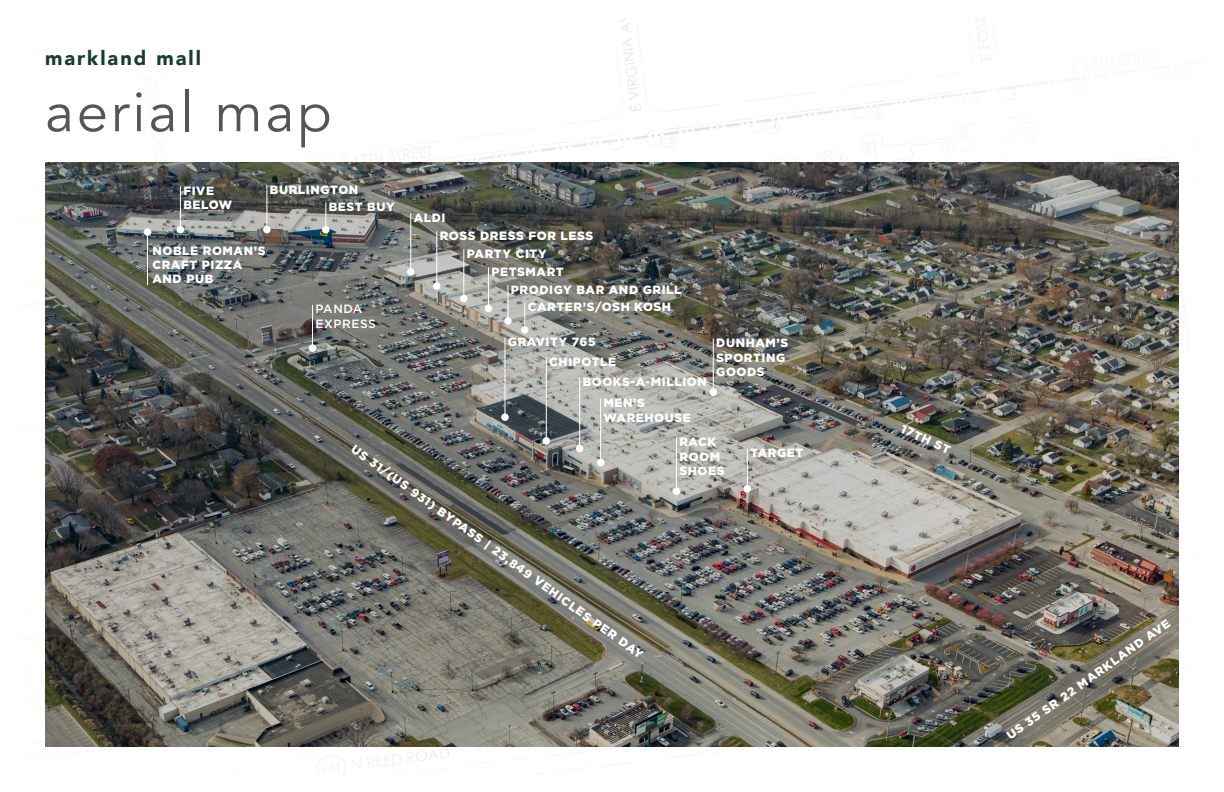
<style>
.page{position:relative;width:1224px;height:792px;background:#fff}
.page>*{position:absolute;margin:0;border:0;box-sizing:border-box;transform-origin:0 0}
.t1{font:56px "Avenir";letter-spacing:.05em;color:#545459}
.t2{font:900 20px "Avenir";letter-spacing:.1em;color:#153f2c}
.t3{font:900 12px/14.4px "Gotham";letter-spacing:.05em;color:#fff}
.t4{font:500 12px/14.4px "Gotham";letter-spacing:.05em;color:#fff}
</style>
<div class="page">
<img style="left:45px;top:162px;width:1134px;height:585px">
<hr style="left:747px;top:449px;width:1px;height:40px;background:#fff">
<div style="left:744px;top:485px;width:7px;height:7px;background:#fff;border-radius:50%"></div>
<hr style="left:676px;top:438px;width:1px;height:53px;background:#fff">
<div style="left:673px;top:487px;width:7px;height:8px;background:#fff;border-radius:50%"></div>
<hr style="left:713px;top:339px;width:1px;height:53px;background:#fff">
<div style="left:710px;top:388px;width:7px;height:8px;background:#fff;border-radius:50%"></div>
<hr style="left:600px;top:399px;width:1px;height:64px;background:#fff">
<div style="left:597px;top:459px;width:7px;height:7px;background:#fff;border-radius:50%"></div>
<hr style="left:579px;top:377px;width:1px;height:72px;background:#fff">
<div style="left:576px;top:445px;width:7px;height:7px;background:#fff;border-radius:50%"></div>
<hr style="left:546px;top:357px;width:1px;height:84px;background:#fff">
<div style="left:543px;top:437px;width:7px;height:8px;background:#fff;border-radius:50%"></div>
<hr style="left:504px;top:338px;width:1px;height:79px;background:#fff">
<div style="left:501px;top:413px;width:8px;height:8px;background:#fff;border-radius:50%"></div>
<svg style="left:524px;top:302px;width:1px;height:24px"></svg>
<div style="left:521px;top:326px;width:8px;height:8px;background:#fff;border-radius:50%"></div>
<hr style="left:507px;top:285px;width:1px;height:36px;background:#fff">
<div style="left:504px;top:317px;width:8px;height:8px;background:#fff;border-radius:50%"></div>
<hr style="left:488px;top:267px;width:1px;height:42px;background:#fff">
<div style="left:485px;top:305px;width:7px;height:7px;background:#fff;border-radius:50%"></div>
<hr style="left:463px;top:249px;width:1px;height:50px;background:#fff">
<div style="left:460px;top:295px;width:8px;height:7px;background:#fff;border-radius:50%"></div>
<hr style="left:436px;top:231px;width:1px;height:55px;background:#fff">
<div style="left:433px;top:282px;width:8px;height:8px;background:#fff;border-radius:50%"></div>
<hr style="left:410px;top:213px;width:1px;height:59px;background:#fff">
<div style="left:407px;top:268px;width:8px;height:8px;background:#fff;border-radius:50%"></div>
<svg style="left:325px;top:202px;width:1px;height:24px"></svg>
<div style="left:322px;top:226px;width:8px;height:7px;background:#fff;border-radius:50%"></div>
<hr style="left:266px;top:185px;width:1px;height:45px;background:#fff">
<div style="left:263px;top:226px;width:8px;height:7px;background:#fff;border-radius:50%"></div>
<hr style="left:180px;top:186px;width:1px;height:44px;background:#fff">
<div style="left:177px;top:226px;width:7px;height:7px;background:#fff;border-radius:50%"></div>
<hr style="left:312px;top:305px;width:1px;height:43px;background:#fff">
<div style="left:309px;top:344px;width:7px;height:8px;background:#fff;border-radius:50%"></div>
<hr style="left:147px;top:232px;width:1px;height:53px;background:#fff">
<div style="left:144px;top:228px;width:7px;height:8px;background:#fff;border-radius:50%"></div>
<p class="t2" style="left:45px;top:41px;width:157px">markland mall</p>
<p class="t1" style="left:45px;top:79px;width:288px">aerial map</p>
<p class="t3" style="left:183px;top:183px;width:32px">FIVE</p>
<p class="t3" style="left:270px;top:182px;width:90px">BURLINGTON</p>
<p class="t3" style="left:183px;top:198px;width:50px">BELOW</p>
<p class="t3" style="left:329px;top:199px;width:67px">BEST BUY</p>
<p class="t3" style="left:152px;top:243px;width:115px">NOBLE ROMAN’S<br>CRAFT PIZZA<br>AND PUB</p>
<p class="t4" style="left:315px;top:302px;width:62px">PANDA<br>EXPRESS</p>
<p class="t3" style="left:414px;top:210px;width:33px">ALDI</p>
<p class="t3" style="left:440px;top:228px;width:155px">ROSS DRESS FOR LESS</p>
<p class="t3" style="left:467px;top:246px;width:82px">PARTY CITY</p>
<p class="t3" style="left:491px;top:264px;width:74px">PETSMART</p>
<p class="t3" style="left:511px;top:282px;width:172px">PRODIGY BAR AND GRILL</p>
<p class="t3" style="left:528px;top:299px;width:145px">CARTER’S/OSH KOSH</p>
<p class="t3" style="left:508px;top:335px;width:89px">GRAVITY 765</p>
<p class="t3" style="left:549px;top:354px;width:69px">CHIPOTLE</p>
<p class="t3" style="left:583px;top:374px;width:126px">BOOKS-A-MILLION</p>
<p class="t3" style="left:604px;top:396px;width:89px">MEN’S<br>WAREHOUSE</p>
<p class="t3" style="left:716px;top:336px;width:74px">DUNHAM’S<br>SPORTING<br>GOODS</p>
<p class="t3" style="left:357px;top:441px;width:358px;rotate:36deg">US 31/(US 931) BYPASS | 23,849 VEHICLES PER DAY</p>
<p class="t3" style="left:679px;top:435px;width:47px">RACK<br>ROOM<br>SHOES</p>
<p class="t3" style="left:750px;top:445px;width:55px">TARGET</p>
<p class="t3" style="left:905px;top:421px;width:53px;rotate:25deg">17T H ST</p>
<p class="t3" style="left:1003px;top:730px;width:199px;rotate:-35deg">US 35 SR 22 MARKLAND AVE</p>
</div>
